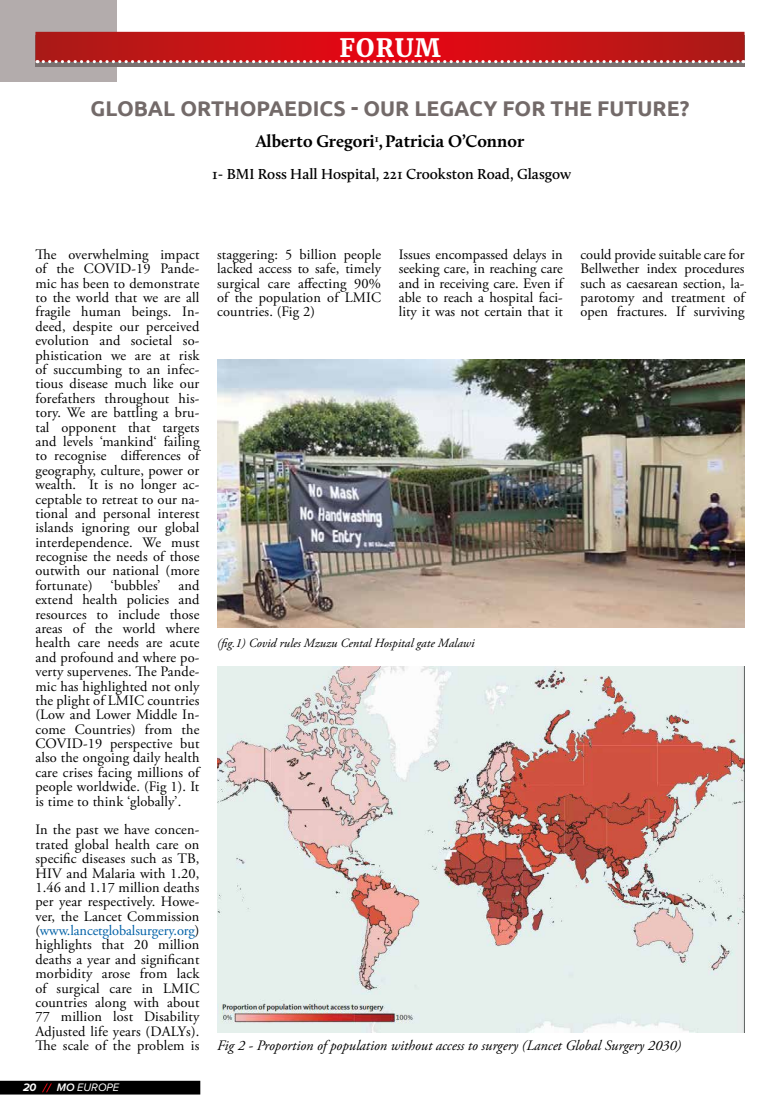
<style>
.page{position:relative;width:780px;height:1117px;background:#fff}
.page>*{position:absolute;margin:0;border:0;box-sizing:border-box;transform-origin:0 0}
.t1{font:700 25px "Merriweather";letter-spacing:.05em;color:#fff}
.t2{font:700 21.25px "Ubuntu";color:#736a69}
.t3{font:700 17.5px "Calluna";color:#000}
.t4{font:600 15px "Calluna";color:#000}
.t5{font:14.38px/14.4px "Adobe Garamond Pro";letter-spacing:.01em;color:#000;text-align:justify}
.t6{font:italic 14.38px "Adobe Garamond Pro";color:#000}
.t7{font:italic 12.5px "Adobe Garamond Pro";color:#000}
.t8{font:italic 11.25px "Proxima Nova";color:#fff}
.s1{color:#0061a7}
.s2{font-weight:700}
.s3{font-weight:700;font-size:12.5px}
.s4{font-weight:600}
</style>
<div class="page">
<div style="left:0;top:0;width:117px;height:81px;background:#b3acac"></div>
<div style="left:0;top:1080px;width:200px;height:14px;background:#000"></div>
<div style="left:35px;top:35px;width:709px;height:32px;background:#7a7170"></div>
<svg style="left:35px;top:32px;width:709px;height:30px;background:#c81115"></svg>
<svg style="left:37px;top:60px;width:707px;height:3px"></svg>
<img style="left:217px;top:360px;width:527px;height:267px">
<img style="left:217px;top:666px;width:527px;height:365px">
<h1 class="t1" style="left:339px;top:31px;width:103px">FORUM</h1>
<h2 class="t2" style="left:91px;top:95px;width:600px">GLOBAL ORTHOPAEDICS - OUR LEGACY FOR THE FUTURE?</h2>
<p class="t3" style="left:256px;top:131px;width:270px">Alberto Gregori<sup>1</sup>,Patricia O’Connor</p>
<p class="t4" style="left:212px;top:165px;width:360px">1- BMI Ross Hall Hospital, 221 Crookston Road, Glasgow</p>
<p class="t5" style="left:35px;top:248px;width:165px">The overwhelming impact of the COVID-19 Pande&shy;mic has been to demonstrate to the world that we are all fragile human beings. In&shy;deed, despite our perceived evolution and societal so&shy;phistication we are at risk of succumbing to an infec&shy;tious disease much like our forefathers throughout his&shy;tory. We are battling a bru&shy;tal opponent that targets and levels ‘mankind‘ failing to recognise differences of geography, culture, power or wealth. It is no longer ac&shy;ceptable to retreat to our na&shy;tional and personal interest islands ignoring our global interdependence. We must recognise the needs of those outwith our national (more fortunate) ‘bubbles’ and extend health policies and resources to include those areas of the world where health care needs are acute and profound and where po&shy;verty supervenes. The Pande&shy;mic has highlighted not only the plight of LMIC countries (Low and Lower Middle In&shy;come Countries) from the COVID-19 perspective but also the ongoing daily health care crises facing millions of people worldwide. (Fig 1). It is time to think ‘globally’.</p>
<p class="t5" style="left:35px;top:823px;width:165px">In the past we have concen&shy;trated global health care on specific diseases such as TB, HIV and Malaria with 1.20, 1.46 and 1.17 million deaths per year respectively. Howe&shy;ver, the Lancet Commission (<span class="s1">www.lancetglobalsurgery.org</span>) highlights that 20 million deaths a year and significant morbidity arose from lack of surgical care in LMIC countries along with about 77 million lost Disability Adjusted life years (DALYs).<br>The scale of the problem is</p>
<p class="t8" style="left:23px;top:1081px;width:98px"><span class="s2">20</span> <span class="s3">//</span> <span class="s4">MO</span> EUROPE</p>
<p class="t5" style="left:217px;top:248px;width:165px">staggering: 5 billion people lacked access to safe, timely surgical care affecting 90% of the population of LMIC countries. (Fig 2)</p>
<p class="t5" style="left:399px;top:248px;width:165px">Issues encompassed delays in seeking care, in reaching care and in receiving care. Even if able to reach a hospital faci&shy;lity it was not certain that it</p>
<p class="t5" style="left:580px;top:248px;width:165px">could provide suitable care for Bellwether index procedures such as caesarean section, la&shy;parotomy and treatment of open fractures. If surviving</p>
<p class="t7" style="left:217px;top:635px;width:259px">(fig.1) Covid rules Mzuzu Cental Hospital gate Malawi</p>
<p class="t6" style="left:217px;top:1036px;width:465px">Fig 2 - Proportion of population without access to surgery (Lancet Global Surgery 2030)</p>
</div>
